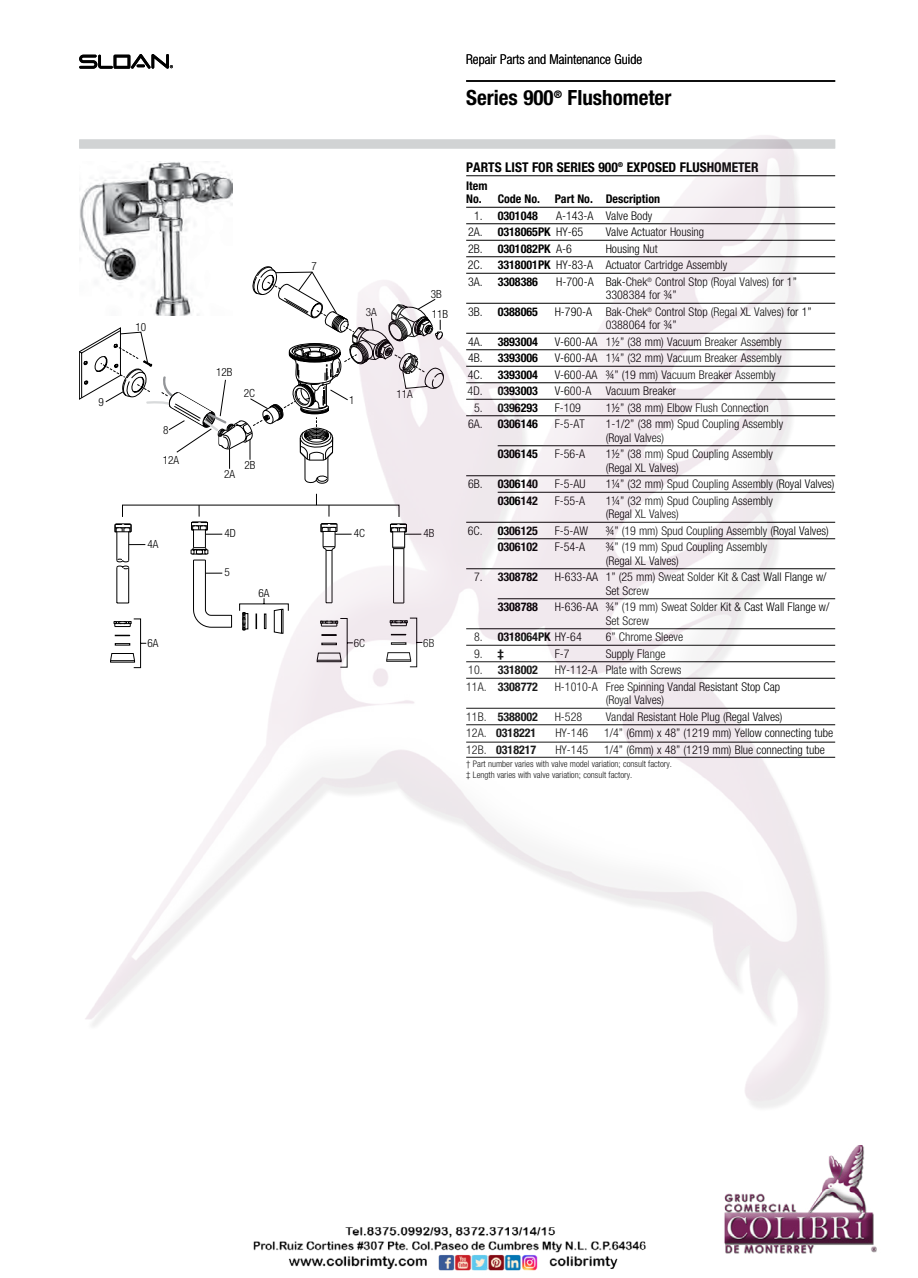
<style>
.page{position:relative;width:918px;height:1278px;background:#fff}
.page>*{position:absolute;margin:0;border:0;box-sizing:border-box;transform-origin:0 0}
.t1{font:700 condensed 21px "Helvetica Neue LT Std";color:#000}
.t2{font:700 condensed 13.5px "Helvetica Neue LT Std";color:#000}
.t3{font:300 condensed 13.5px "Helvetica Neue LT Std";color:#000}
.t4{font:300 condensed 12px/13.5px "Helvetica Neue LT Std";color:#000}
.t5{font:700 condensed 12px/13.5px "Helvetica Neue LT Std";color:#000}
.t6{font:300 condensed 11.25px "Helvetica Neue";color:#000}
.t7{font:300 condensed 9px/10.5px "Helvetica Neue LT Std";color:#000}
.s1{font-weight:300}
.s2{font-weight:700}
</style>
<div class="page">
<svg style="left:79px;top:54px;width:94px;height:15px"></svg>
<hr style="left:466px;top:80px;width:369px;height:2px;background:#000">
<img style="left:79px;top:135px;width:757px;height:973px">
<img style="left:253px;top:1227px;width:393px;height:44px">
<img style="left:724px;top:1145px;width:153px;height:109px">
<p class="t6" style="left:99px;top:396px;width:7px">9</p>
<p class="t6" style="left:136px;top:320px;width:12px">10</p>
<p class="t6" style="left:163px;top:424px;width:7px">8</p>
<p class="t6" style="left:163px;top:453px;width:18px">12A</p>
<p class="t6" style="left:148px;top:537px;width:13px">4A</p>
<p class="t6" style="left:148px;top:637px;width:13px">6A</p>
<p class="t6" style="left:216px;top:366px;width:18px">12B</p>
<p class="t6" style="left:244px;top:387px;width:13px">2C</p>
<p class="t6" style="left:224px;top:467px;width:13px">2A</p>
<p class="t6" style="left:244px;top:458px;width:13px">2B</p>
<p class="t6" style="left:224px;top:527px;width:13px">4D</p>
<p class="t6" style="left:224px;top:566px;width:7px">5</p>
<p class="t6" style="left:259px;top:587px;width:13px">6A</p>
<p class="t6" style="left:311px;top:260px;width:7px">7</p>
<p class="t3" style="left:466px;top:51px;width:177px">Repair Parts and Maintenance Guide</p>
<h1 class="t1" style="left:466px;top:85px;width:207px">Series 900<sup>®</sup> Flushometer</h1>
<p class="t6" style="left:431px;top:287px;width:13px">3B</p>
<p class="t6" style="left:366px;top:306px;width:13px">3A</p>
<p class="t6" style="left:432px;top:308px;width:18px">11B</p>
<p class="t6" style="left:349px;top:393px;width:7px">1</p>
<p class="t6" style="left:397px;top:387px;width:18px">11A</p>
<p class="t6" style="left:354px;top:527px;width:13px">4C</p>
<p class="t6" style="left:424px;top:527px;width:13px">4B</p>
<p class="t6" style="left:354px;top:637px;width:13px">6C</p>
<p class="t6" style="left:423px;top:637px;width:13px">6B</p>
<p class="t2" style="left:466px;top:159px;width:294px">PARTS LIST FOR SERIES 900<sup>®</sup> EXPOSED FLUSHOMETER</p>
<p class="t5" style="left:466px;top:178px;width:195px">Item<br>No. Code No. Part No. Description</p>
<p class="t5" style="left:474px;top:208px;width:65px"><span class="s1">1.</span> 0301048</p>
<p class="t4" style="left:556px;top:209px;width:97px">A-143-A Valve Body</p>
<p class="t4" style="left:468px;top:225px;width:16px">2A.</p>
<p class="t5" style="left:498px;top:225px;width:87px">0318065PK <span class="s1">HY-65</span></p>
<p class="t4" style="left:606px;top:225px;width:100px">Valve Actuator Housing</p>
<p class="t4" style="left:468px;top:242px;width:16px">2B.</p>
<p class="t5" style="left:498px;top:241px;width:76px">0301082PK <span class="s1">A-6</span></p>
<p class="t4" style="left:606px;top:242px;width:54px">Housing Nut</p>
<p class="t4" style="left:468px;top:258px;width:16px">2C.</p>
<p class="t4" style="left:498px;top:258px;width:231px"><span class="s2">3318001PK</span> HY-83-A Actuator Cartridge Assembly</p>
<p class="t4" style="left:468px;top:275px;width:16px">3A.</p>
<p class="t5" style="left:498px;top:274px;width:42px">3308386</p>
<p class="t4" style="left:606px;top:275px;width:193px;text-indent:-49px">H-700-A Bak-Chek<sup>®</sup> Control Stop (Royal Valves) for 1”<br>3308384 for ¾”</p>
<p class="t4" style="left:468px;top:305px;width:16px">3B.</p>
<p class="t5" style="left:498px;top:304px;width:42px">0388065</p>
<p class="t4" style="left:606px;top:305px;width:207px;text-indent:-51px">H-790-A Bak-Chek<sup>®</sup> Control Stop (Regal XL Valves) for 1”<br>0388064 for ¾”</p>
<p class="t4" style="left:468px;top:335px;width:16px">4A.</p>
<p class="t5" style="left:498px;top:334px;width:42px">3893004</p>
<p class="t4" style="left:555px;top:335px;width:228px">V-600-AA 1½” (38 mm) Vacuum Breaker Assembly</p>
<p class="t4" style="left:468px;top:351px;width:16px">4B.</p>
<p class="t5" style="left:498px;top:351px;width:42px">3393006</p>
<p class="t4" style="left:555px;top:351px;width:228px">V-600-AA 1¼” (32 mm) Vacuum Breaker Assembly</p>
<p class="t4" style="left:468px;top:368px;width:16px">4C.</p>
<p class="t5" style="left:498px;top:367px;width:42px">3393004</p>
<p class="t4" style="left:555px;top:368px;width:223px">V-600-AA ¾” (19 mm) Vacuum Breaker Assembly</p>
<p class="t4" style="left:468px;top:384px;width:17px">4D.</p>
<p class="t5" style="left:498px;top:384px;width:42px">0393003</p>
<p class="t4" style="left:555px;top:384px;width:123px">V-600-A Vacuum Breaker</p>
<p class="t5" style="left:474px;top:400px;width:65px"><span class="s1">5.</span> 0396293</p>
<p class="t4" style="left:555px;top:401px;width:28px">F-109</p>
<p class="t4" style="left:606px;top:401px;width:165px">1½” (38 mm) Elbow Flush Connection</p>
<p class="t4" style="left:468px;top:417px;width:16px">6A.</p>
<p class="t5" style="left:498px;top:417px;width:42px">0306146</p>
<p class="t4" style="left:555px;top:417px;width:32px">F-5-AT</p>
<p class="t4" style="left:606px;top:417px;width:179px">1-1/2” (38 mm) Spud Coupling Assembly (Royal Valves)</p>
<p class="t5" style="left:498px;top:447px;width:42px">0306145</p>
<p class="t4" style="left:555px;top:447px;width:32px">F-56-A</p>
<p class="t4" style="left:606px;top:447px;width:169px">1½” (38 mm) Spud Coupling Assembly (Regal XL Valves)</p>
<p class="t4" style="left:468px;top:477px;width:16px">6B.</p>
<p class="t5" style="left:498px;top:477px;width:42px">0306140</p>
<p class="t4" style="left:555px;top:477px;width:32px">F-5-AU</p>
<p class="t4" style="left:606px;top:477px;width:230px">1¼” (32 mm) Spud Coupling Assembly (Royal Valves)</p>
<p class="t5" style="left:498px;top:493px;width:42px">0306142</p>
<p class="t4" style="left:555px;top:494px;width:32px">F-55-A</p>
<p class="t4" style="left:606px;top:494px;width:169px">1¼” (32 mm) Spud Coupling Assembly (Regal XL Valves)</p>
<p class="t4" style="left:468px;top:524px;width:16px">6C.</p>
<p class="t5" style="left:498px;top:523px;width:42px">0306125</p>
<p class="t4" style="left:555px;top:524px;width:35px">F-5-AW</p>
<p class="t4" style="left:606px;top:524px;width:225px">¾” (19 mm) Spud Coupling Assembly (Royal Valves)</p>
<p class="t5" style="left:498px;top:540px;width:42px">0306102</p>
<p class="t4" style="left:555px;top:540px;width:32px">F-54-A</p>
<p class="t4" style="left:606px;top:540px;width:163px">¾” (19 mm) Spud Coupling Assembly (Regal XL Valves)</p>
<p class="t5" style="left:474px;top:570px;width:65px"><span class="s1">7.</span> 3308782</p>
<p class="t4" style="left:606px;top:570px;width:222px;text-indent:-51px">H-633-AA 1” (25 mm) Sweat Solder Kit &amp; Cast Wall Flange w/<br>Set Screw</p>
<p class="t5" style="left:498px;top:600px;width:42px">3308788</p>
<p class="t4" style="left:606px;top:600px;width:225px;text-indent:-51px">H-636-AA ¾” (19 mm) Sweat Solder Kit &amp; Cast Wall Flange w/<br>Set Screw</p>
<p class="t5" style="left:474px;top:630px;width:109px"><span class="s1">8.</span> 0318064PK <span class="s1">HY-64</span></p>
<p class="t4" style="left:606px;top:630px;width:79px">6” Chrome Sleeve</p>
<p class="t4" style="left:474px;top:647px;width:31px">9. <span class="s2">‡</span></p>
<p class="t4" style="left:555px;top:647px;width:16px">F-7</p>
<p class="t4" style="left:606px;top:647px;width:61px">Supply Flange</p>
<p class="t4" style="left:468px;top:663px;width:16px">10.</p>
<p class="t5" style="left:498px;top:663px;width:42px">3318002</p>
<p class="t4" style="left:555px;top:663px;width:128px">HY-112-A Plate with Screws</p>
<p class="t5" style="left:466px;top:679px;width:73px"><span class="s1">11A.</span> 3308772</p>
<p class="t4" style="left:606px;top:680px;width:176px;text-indent:-51px">H-1010-A Free Spinning Vandal Resistant Stop Cap (Royal Valves)</p>
<p class="t5" style="left:466px;top:709px;width:73px"><span class="s1">11B.</span> 5388002</p>
<p class="t4" style="left:555px;top:710px;width:29px">H-528</p>
<p class="t4" style="left:606px;top:710px;width:178px">Vandal Resistant Hole Plug (Regal Valves)</p>
<p class="t5" style="left:466px;top:726px;width:72px"><span class="s1">12A.</span> 0318221</p>
<p class="t4" style="left:555px;top:726px;width:34px">HY-146</p>
<p class="t4" style="left:604px;top:726px;width:231px">1/4” (6mm) x 48” (1219 mm) Yellow connecting tube</p>
<p class="t5" style="left:466px;top:742px;width:72px"><span class="s1">12B.</span> 0318217</p>
<p class="t4" style="left:555px;top:743px;width:34px">HY-145</p>
<p class="t4" style="left:604px;top:743px;width:222px">1/4” (6mm) x 48” (1219 mm) Blue connecting tube</p>
<p class="t7" style="left:466px;top:759px;width:207px">† Part number varies with valve model variation; consult factory. ‡ Length varies with valve variation; consult factory.</p>
</div>
